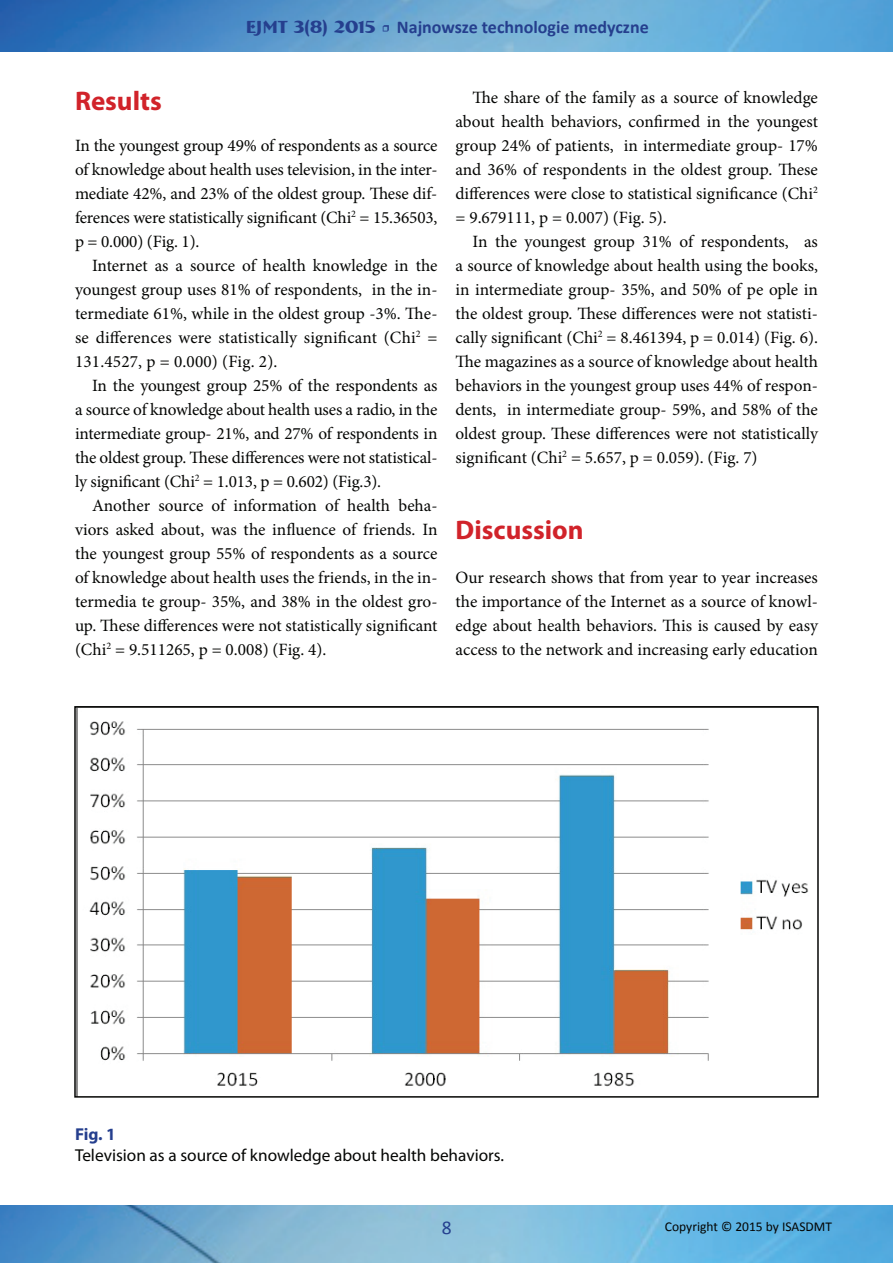
<style>
.page{position:relative;width:893px;height:1263px;background:#fff}
.page>*{position:absolute;margin:0;border:0;box-sizing:border-box;transform-origin:0 0}
.t1{font:700 27px "Myriad Pro";color:#d1232a}
.t2{font:19.5px "Calibri";color:#253f8e}
.t3{font:700 18px "Calibri";color:#253f8e}
.t4{font:17.25px/24px "Minion Pro";color:#040503;text-align:justify}
.t5{font:17.25px "Myriad Pro";color:#040503}
.t6{font:700 17.25px "Myriad Pro";color:#253f8e}
.t7{font:13.5px "Calibri";color:#040503}
.s1{font-family:"Bremen BT"}
.s2{font-family:"Minion Pro";font-weight:400}
</style>
<div class="page">
<img style="left:0;top:0;width:893px;height:52px">
<img style="left:0;top:1205px;width:893px;height:58px">
<img style="left:77px;top:709px;width:732px;height:385px">
<div style="left:74px;top:706px;width:745px;height:391px;border:2px solid #040503"></div>
<p class="t3" style="left:246px;top:15px;width:405px"><span class="s1">EJMT 3(8) 2015</span> <span class="s2">•</span> Najnowsze technologie medyczne</p>
<h1 class="t1" style="left:75px;top:84px;width:88px">Results</h1>
<p class="t4" style="left:75px;top:133px;width:364px">In the youngest group 49% of respondents as a source of knowledge about health uses television, in the inter&shy;mediate 42%, and 23% of the oldest group. These dif&shy;ferences were statistically significant (Chi<sup>2</sup> = 15.36503, p = 0.000) (Fig. 1).</p>
<p class="t4" style="left:75px;top:253px;width:364px;text-indent:17px">Internet as a source of health knowledge in the youngest group uses 81% of respondents, in the in&shy;termediate 61%, while in the oldest group -3%. The&shy;se differences were statistically significant (Chi<sup>2</sup> = 131.4527, p = 0.000) (Fig. 2).</p>
<p class="t4" style="left:75px;top:373px;width:364px;text-indent:17px">In the youngest group 25% of the respondents as a source of knowledge about health uses a radio, in the intermediate group- 21%, and 27% of respondents in the oldest group. These differences were not statistical&shy;ly significant (Chi<sup>2</sup> = 1.013, p = 0.602) (Fig.3).</p>
<p class="t4" style="left:75px;top:493px;width:364px;text-indent:17px">Another source of information of health beha&shy;viors asked about, was the influence of friends. In the youngest group 55% of respondents as a source of knowledge about health uses the friends, in the in&shy;termedia te group- 35%, and 38% in the oldest gro&shy;up. These differences were not statistically significant (Chi<sup>2</sup> = 9.511265, p = 0.008) (Fig. 4).</p>
<p class="t4" style="left:455px;top:85px;width:364px;text-indent:17px">The share of the family as a source of knowledge about health behaviors, confirmed in the youngest group 24% of patients, in intermediate group- 17% and 36% of respondents in the oldest group. These differences were close to statistical significance (Chi<sup>2 </sup>= 9.679111, p = 0.007) (Fig. 5).</p>
<p class="t4" style="left:455px;top:229px;width:364px;text-indent:17px">In the youngest group 31% of respondents, as a source of knowledge about health using the books, in intermediate group- 35%, and 50% of pe ople in the oldest group. These differences were not statisti&shy;cally significant (Chi<sup>2</sup> = 8.461394, p = 0.014) (Fig. 6).<br>The magazines as a source of knowledge about health behaviors in the youngest group uses 44% of respon&shy;dents, in intermediate group- 59%, and 58% of the oldest group. These differences were not statistically significant (Chi<sup>2</sup> = 5.657, p = 0.059). (Fig. 7)</p>
<h1 class="t1" style="left:455px;top:512px;width:130px">Discussion</h1>
<p class="t4" style="left:455px;top:565px;width:364px">Our research shows that from year to year increases the importance of the Internet as a source of knowl&shy;edge about health behaviors. This is caused by easy access to the network and increasing early education</p>
<p class="t6" style="left:75px;top:1122px;width:42px">Fig. 1</p>
<p class="t5" style="left:75px;top:1144px;width:431px">Television as a source of knowledge about health behaviors.</p>
<p class="t2" style="left:442px;top:1215px;width:11px">8</p>
<p class="t7" style="left:665px;top:1218px;width:169px">Copyright © 2015 by ISASDMT</p>
</div>
